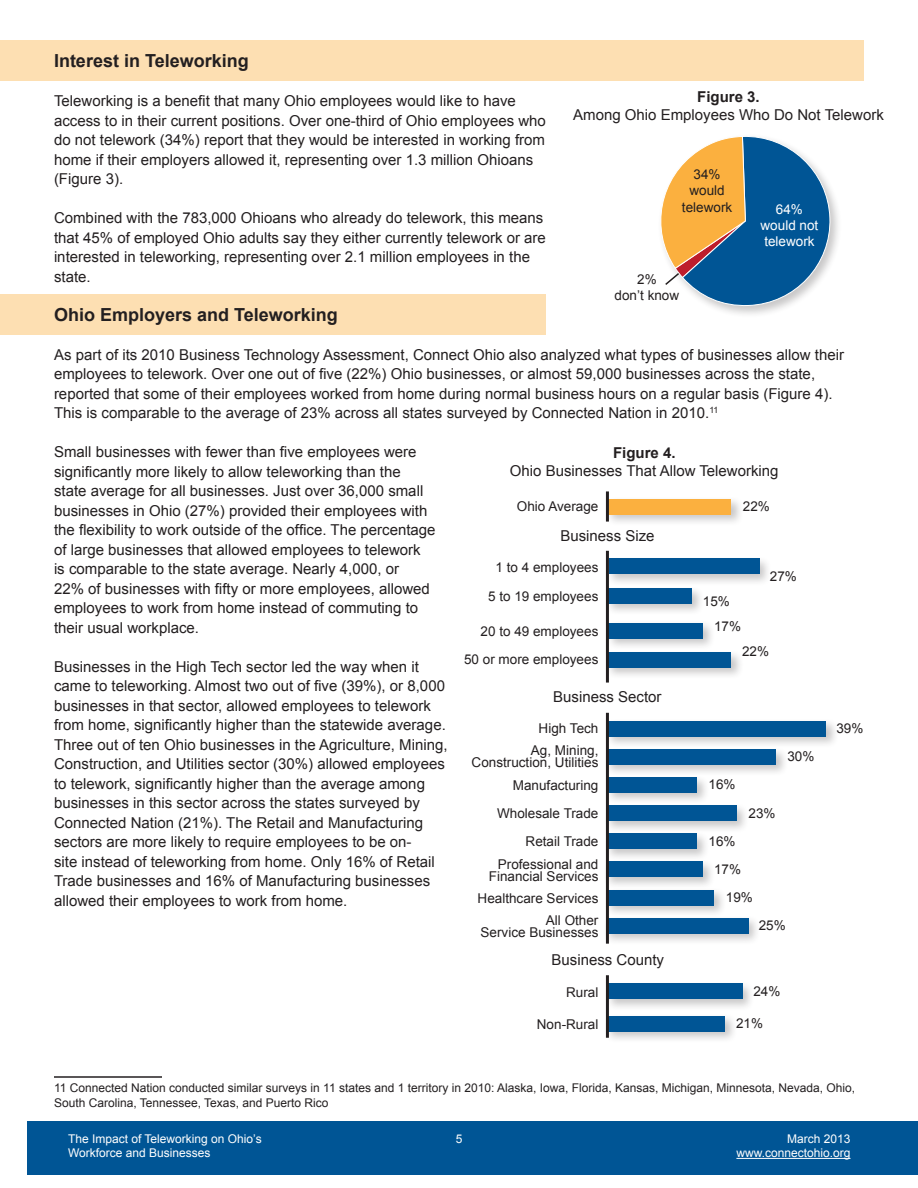
<style>
.page{position:relative;width:918px;height:1188px;background:#fff}
.page>*{position:absolute;margin:0;border:0;box-sizing:border-box;transform-origin:0 0}
.t1{font:700 18px "Arial";color:#231f20}
.t2{font:15px/19.5px "Arial";color:#231f20}
.t3{font:700 15px "Arial";color:#231f20}
.t4{font:13.5px/12px "Arial";color:#231f20;text-align:right}
.t5{font:13.5px "Arial";color:#fff}
.Footnote{font:12px/15px "Arial";color:#231f20}
.t6{font:12px/14.4px "Arial";color:#fff}
</style>
<div class="page">
<div style="left:27px;top:1121px;width:891px;height:53px;background:#005595"></div>
<hr style="left:736px;top:1158px;width:114px;height:1px;background:#fff">
<div style="left:0;top:40px;width:864px;height:41px;background:#fddfb2"></div>
<div style="left:0;top:294px;width:545px;height:40px;background:#fddfb2"></div>
<hr style="left:54px;top:1076px;width:108px;height:2px;background:#231f20">
<div style="left:658px;top:133px;width:185px;height:185px;background:#231f20;opacity:.25"></div>
<svg style="left:658px;top:135px;width:174px;height:172px"></svg>
<div style="left:605px;top:496px;width:139px;height:31px;background:#231f20;opacity:.25"></div>
<div style="left:608px;top:499px;width:123px;height:15px;background:#fbb03f"></div>
<div style="left:606px;top:556px;width:166px;height:31px;background:#231f20;opacity:.25"></div>
<div style="left:609px;top:559px;width:150px;height:15px;background:#005595"></div>
<div style="left:605px;top:718px;width:234px;height:31px;background:#231f20;opacity:.25"></div>
<div style="left:608px;top:721px;width:218px;height:15px;background:#005595"></div>
<div style="left:604px;top:831px;width:105px;height:30px;background:#231f20;opacity:.25"></div>
<div style="left:607px;top:834px;width:90px;height:15px;background:#005595"></div>
<div style="left:606px;top:620px;width:109px;height:31px;background:#231f20;opacity:.25"></div>
<div style="left:609px;top:623px;width:94px;height:15px;background:#005595"></div>
<div style="left:605px;top:774px;width:105px;height:31px;background:#231f20;opacity:.25"></div>
<div style="left:608px;top:777px;width:89px;height:16px;background:#005595"></div>
<div style="left:604px;top:887px;width:123px;height:31px;background:#231f20;opacity:.25"></div>
<div style="left:607px;top:890px;width:107px;height:15px;background:#005595"></div>
<div style="left:605px;top:981px;width:150px;height:31px;background:#231f20;opacity:.25"></div>
<div style="left:608px;top:984px;width:135px;height:15px;background:#005595"></div>
<div style="left:605px;top:585px;width:99px;height:31px;background:#231f20;opacity:.25"></div>
<div style="left:608px;top:588px;width:84px;height:15px;background:#005595"></div>
<div style="left:603px;top:746px;width:186px;height:31px;background:#231f20;opacity:.25"></div>
<div style="left:607px;top:749px;width:169px;height:15px;background:#005595"></div>
<div style="left:603px;top:859px;width:112px;height:31px;background:#231f20;opacity:.25"></div>
<div style="left:606px;top:862px;width:97px;height:15px;background:#005595"></div>
<div style="left:605px;top:649px;width:139px;height:31px;background:#231f20;opacity:.25"></div>
<div style="left:608px;top:652px;width:123px;height:16px;background:#005595"></div>
<div style="left:603px;top:803px;width:146px;height:30px;background:#231f20;opacity:.25"></div>
<div style="left:607px;top:806px;width:130px;height:15px;background:#005595"></div>
<div style="left:603px;top:915px;width:158px;height:31px;background:#231f20;opacity:.25"></div>
<div style="left:606px;top:918px;width:143px;height:15px;background:#005595"></div>
<div style="left:603px;top:1013px;width:135px;height:31px;background:#231f20;opacity:.25"></div>
<div style="left:607px;top:1016px;width:118px;height:15px;background:#005595"></div>
<hr style="left:606px;top:491px;width:3px;height:31px;background:#231f20">
<hr style="left:606px;top:975px;width:3px;height:63px;background:#231f20">
<hr style="left:606px;top:551px;width:3px;height:132px;background:#231f20">
<hr style="left:606px;top:713px;width:3px;height:231px;background:#231f20">
<p class="t1" style="left:54px;top:51px;width:196px">Interest in Teleworking</p>
<p class="t2" style="left:54px;top:91px;width:493px">Teleworking is a benefit that many Ohio employees would like to have access to in their current positions. Over one-third of Ohio employees who do not telework (34%) report that they would be interested in working from home if their employers allowed it, representing over 1.3 million Ohioans (Figure 3).</p>
<p class="t2" style="left:54px;top:208px;width:493px">Combined with the 783,000 Ohioans who already do telework, this means that 45% of employed Ohio adults say they either currently telework or are interested in teleworking, representing over 2.1 million employees in the state.</p>
<p class="t1" style="left:54px;top:304px;width:285px">Ohio Employers and Teleworking</p>
<p class="t2" style="left:54px;top:345px;width:792px">As part of its 2010 Business Technology Assessment, Connect Ohio also analyzed what types of businesses allow their employees to telework. Over one out of five (22%) Ohio businesses, or almost 59,000 businesses across the state, reported that some of their employees worked from home during normal business hours on a regular basis (Figure 4).<br>This is comparable to the average of 23% across all states surveyed by Connected Nation in 2010.<sup>11</sup></p>
<p class="t2" style="left:54px;top:442px;width:383px">Small businesses with fewer than five employees were significantly more likely to allow teleworking than the state average for all businesses. Just over 36,000 small businesses in Ohio (27%) provided their employees with the flexibility to work outside of the office. The percentage of large businesses that allowed employees to telework<br>is comparable to the state average. Nearly 4,000, or<br>22% of businesses with fifty or more employees, allowed employees to work from home instead of commuting to their usual workplace.</p>
<p class="t2" style="left:54px;top:657px;width:395px">Businesses in the High Tech sector led the way when it came to teleworking. Almost two out of five (39%), or 8,000 businesses in that sector, allowed employees to telework from home, significantly higher than the statewide average.<br>Three out of ten Ohio businesses in the Agriculture, Mining, Construction, and Utilities sector (30%) allowed employees to telework, significantly higher than the average among businesses in this sector across the states surveyed by Connected Nation (21%). The Retail and Manufacturing sectors are more likely to require employees to be on-<br>site instead of teleworking from home. Only 16% of Retail Trade businesses and 16% of Manufacturing businesses allowed their employees to work from home.</p>
<p class="t3" style="left:697px;top:88px;width:64px">Figure 3.</p>
<p class="t2" style="left:573px;top:105px;width:312px">Among Ohio Employees Who Do Not Telework</p>
<p class="t4" style="left:694px;top:168px;width:29px">34%</p>
<p class="t4" style="left:689px;top:185px;width:37px">would</p>
<p class="t4" style="left:682px;top:201px;width:52px">telework</p>
<p class="t5" style="left:776px;top:201px;width:29px">64%</p>
<p class="t5" style="left:761px;top:218px;width:59px">would not</p>
<p class="t5" style="left:764px;top:234px;width:52px">telework</p>
<p class="t4" style="left:637px;top:273px;width:21px">2%</p>
<p class="t4" style="left:615px;top:290px;width:66px">don’t know</p>
<p class="t3" style="left:613px;top:444px;width:64px">Figure 4.</p>
<p class="t2" style="left:510px;top:461px;width:270px">Ohio Businesses That Allow Teleworking</p>
<p class="t4" style="left:517px;top:501px;width:83px">Ohio Average</p>
<p class="t4" style="left:743px;top:501px;width:29px">22%</p>
<p class="t2" style="left:560px;top:526px;width:96px">Business Size</p>
<p class="t4" style="left:496px;top:561px;width:104px">1 to 4 employees</p>
<p class="t4" style="left:770px;top:570px;width:29px">27%</p>
<p class="t4" style="left:488px;top:590px;width:112px">5 to 19 employees</p>
<p class="t4" style="left:703px;top:595px;width:29px">15%</p>
<p class="t4" style="left:714px;top:620px;width:29px">17%</p>
<p class="t4" style="left:481px;top:625px;width:119px">20 to 49 employees</p>
<p class="t4" style="left:742px;top:645px;width:29px">22%</p>
<p class="t4" style="left:464px;top:654px;width:136px">50 or more employees</p>
<p class="t2" style="left:553px;top:687px;width:110px">Business Sector</p>
<p class="t4" style="left:836px;top:722px;width:29px">39%</p>
<p class="t4" style="left:539px;top:722px;width:61px">High Tech</p>
<p class="t4" style="left:472px;top:745px;width:128px">Ag, Mining,<br>Construction, Utilities</p>
<p class="t4" style="left:787px;top:750px;width:29px">30%</p>
<p class="t4" style="left:709px;top:779px;width:29px">16%</p>
<p class="t4" style="left:513px;top:779px;width:87px">Manufacturing</p>
<p class="t4" style="left:749px;top:807px;width:29px">23%</p>
<p class="t4" style="left:497px;top:807px;width:103px">Wholesale Trade</p>
<p class="t4" style="left:709px;top:835px;width:29px">16%</p>
<p class="t4" style="left:714px;top:863px;width:29px">17%</p>
<p class="t4" style="left:726px;top:891px;width:29px">19%</p>
<p class="t4" style="left:526px;top:836px;width:74px">Retail Trade</p>
<p class="t4" style="left:489px;top:858px;width:111px">Professional and<br>Financial Services</p>
<p class="t4" style="left:478px;top:892px;width:122px">Healthcare Services</p>
<p class="t4" style="left:546px;top:915px;width:54px">All Other</p>
<p class="t4" style="left:481px;top:927px;width:119px">Service Businesses</p>
<p class="t2" style="left:552px;top:950px;width:114px">Business County</p>
<p class="t4" style="left:566px;top:987px;width:34px">Rural</p>
<p class="t4" style="left:537px;top:1018px;width:63px">Non-Rural</p>
<p class="t4" style="left:759px;top:919px;width:29px">25%</p>
<p class="t4" style="left:753px;top:986px;width:29px">24%</p>
<p class="t4" style="left:736px;top:1017px;width:29px">21%</p>
<p class="Footnote" style="left:54px;top:1080px;width:803px">11 Connected Nation conducted similar surveys in 11 states and 1 territory in 2010: Alaska, Iowa, Florida, Kansas, Michigan, Minnesota, Nevada, Ohio,<br>South Carolina, Tennessee, Texas, and Puerto Rico</p>
<p class="t6" style="left:68px;top:1131px;width:195px">The Impact of Teleworking on Ohio’s<br>Workforce and Businesses</p>
<p class="t6" style="left:456px;top:1131px;width:8px">5</p>
<p class="t6" style="left:736px;top:1131px;width:116px;text-align:right">March 2013 www.connectohio.org</p>
</div>
